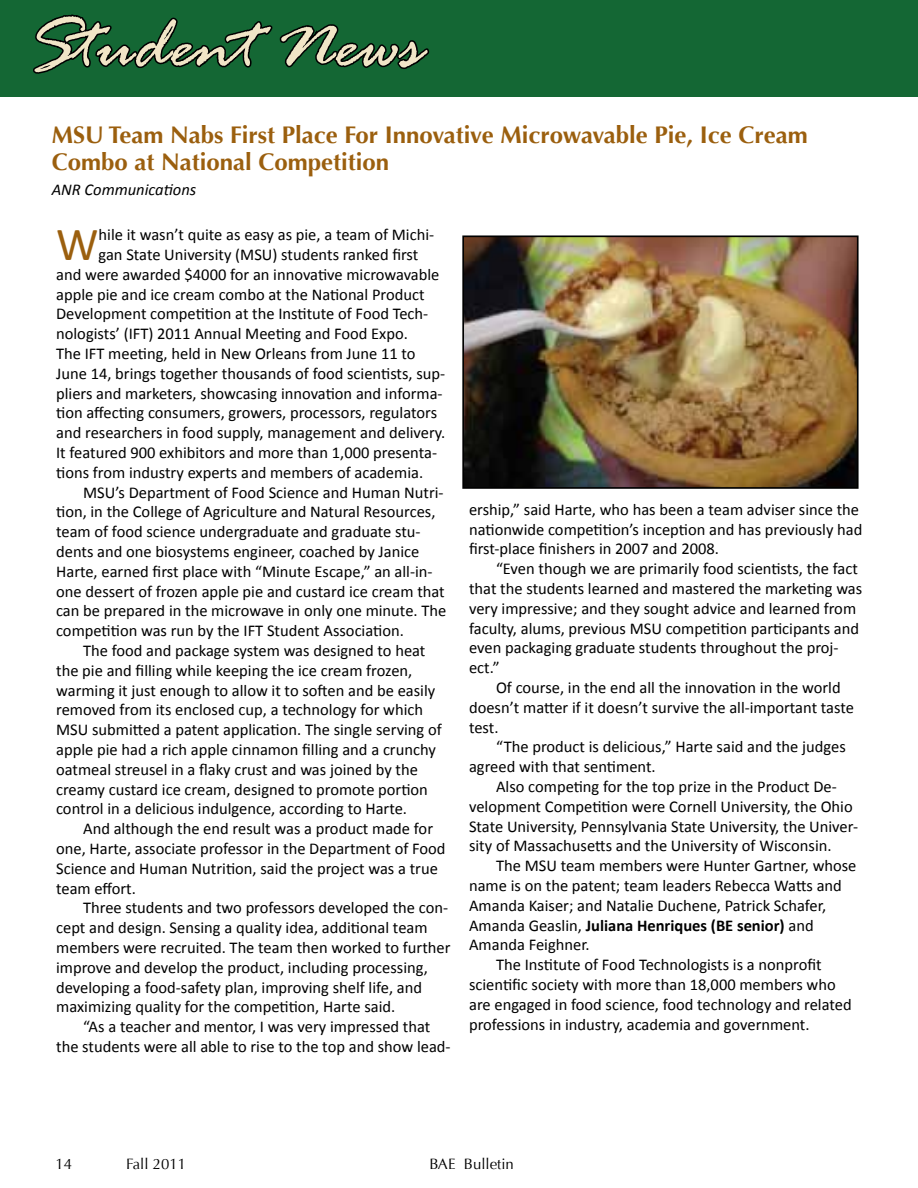
<style>
.page{position:relative;width:918px;height:1188px;background:#fff}
.page>*{position:absolute;margin:0;border:0;box-sizing:border-box;transform-origin:0 0}
.t1{font:italic 78px "Rage";color:#f1e5c7}
.t2{font:47.7px "Calibri";color:#9b5f0e}
.t3{font:700 24px/27px "Optima";color:#9b5f0e}
.t4{font:16.5px/19.8px "Calibri";color:#000}
.t5{font:700 16.5px "Calibri";color:#000}
.t6{font:italic 16.5px "Calibri";color:#000}
.t7{font:15px "Optima";color:#000}
.s1{font-weight:400}
</style>
<div class="page">
<div style="left:0;top:0;width:918px;height:97px;background:#146734"></div>
<svg style="left:33px;top:14px;width:397px;height:60px"></svg>
<img style="left:465px;top:238px;width:391px;height:248px">
<div style="left:462px;top:235px;width:397px;height:254px;border:2px solid #000"></div>
<h1 class="t1" style="left:25px;top:3px;width:399px">Student News</h1>
<h3 class="t3" style="left:52px;top:122px;width:758px">MSU Team Nabs First Place For Innovative Microwavable Pie, Ice Cream<br>Combo at National Competition</h3>
<p class="t6" style="left:52px;top:179px;width:146px">ANR Communications</p>
<h2 class="t2" style="left:56px;top:215px;width:44px">W</h2>
<p class="t4" style="left:99px;top:224px;width:337px">hile it wasn’t quite as easy as pie, a team of Michi-</p>
<p class="t4" style="left:99px;top:244px;width:321px">gan State University (MSU) students ranked first</p>
<p class="t4" style="left:56px;top:264px;width:385px">and were awarded $4000 for an innovative microwavable</p>
<p class="t4" style="left:56px;top:283px;width:370px">apple pie and ice cream combo at the National Product</p>
<p class="t4" style="left:56px;top:303px;width:374px">Development competition at the Institute of Food Tech-</p>
<p class="t4" style="left:56px;top:323px;width:353px">nologists’ (IFT) 2011 Annual Meeting and Food Expo.</p>
<p class="t4" style="left:56px;top:343px;width:361px">The IFT meeting, held in New Orleans from June 11 to</p>
<p class="t4" style="left:56px;top:363px;width:391px">June 14, brings together thousands of food scientists, sup-</p>
<p class="t4" style="left:56px;top:382px;width:388px">pliers and marketers, showcasing innovation and informa-</p>
<p class="t4" style="left:56px;top:402px;width:383px">tion affecting consumers, growers, processors, regulators</p>
<p class="t4" style="left:56px;top:422px;width:391px">and researchers in food supply, management and delivery.</p>
<p class="t4" style="left:56px;top:442px;width:382px">It featured 900 exhibitors and more than 1,000 presenta-</p>
<p class="t4" style="left:56px;top:462px;width:369px">tions from industry experts and members of academia.</p>
<p class="t4" style="left:83px;top:481px;width:362px">MSU’s Department of Food Science and Human Nutri-</p>
<p class="t4" style="left:56px;top:501px;width:381px">tion, in the College of Agriculture and Natural Resources,</p>
<p class="t4" style="left:56px;top:521px;width:366px">team of food science undergraduate and graduate stu-</p>
<p class="t4" style="left:56px;top:541px;width:365px">dents and one biosystems engineer, coached by Janice</p>
<p class="t4" style="left:56px;top:561px;width:378px">Harte, earned first place with “Minute Escape,” an all-in-</p>
<p class="t4" style="left:56px;top:580px;width:390px">one dessert of frozen apple pie and custard ice cream that</p>
<p class="t4" style="left:56px;top:600px;width:392px">can be prepared in the microwave in only one minute. The</p>
<p class="t4" style="left:56px;top:620px;width:349px">competition was run by the IFT Student Association.</p>
<p class="t4" style="left:83px;top:640px;width:344px">The food and package system was designed to heat</p>
<p class="t4" style="left:56px;top:660px;width:358px">the pie and filling while keeping the ice cream frozen,</p>
<p class="t4" style="left:56px;top:679px;width:381px">warming it just enough to allow it to soften and be easily</p>
<p class="t4" style="left:56px;top:699px;width:369px">removed from its enclosed cup, a technology for which</p>
<p class="t4" style="left:56px;top:719px;width:387px">MSU submitted a patent application. The single serving of</p>
<p class="t4" style="left:56px;top:739px;width:381px">apple pie had a rich apple cinnamon filling and a crunchy</p>
<p class="t4" style="left:56px;top:759px;width:363px">oatmeal streusel in a flaky crust and was joined by the</p>
<p class="t4" style="left:56px;top:778px;width:373px">creamy custard ice cream, designed to promote portion</p>
<p class="t4" style="left:56px;top:798px;width:352px">control in a delicious indulgence, according to Harte.</p>
<p class="t4" style="left:83px;top:818px;width:351px">And although the end result was a product made for</p>
<p class="t4" style="left:56px;top:838px;width:391px">one, Harte, associate professor in the Department of Food</p>
<p class="t4" style="left:56px;top:858px;width:383px">Science and Human Nutrition, said the project was a true</p>
<p class="t4" style="left:56px;top:877px;width:81px">team effort.</p>
<p class="t4" style="left:83px;top:897px;width:366px">Three students and two professors developed the con-</p>
<p class="t4" style="left:56px;top:917px;width:373px">cept and design. Sensing a quality idea, additional team</p>
<p class="t4" style="left:56px;top:937px;width:396px">members were recruited. The team then worked to further</p>
<p class="t4" style="left:56px;top:957px;width:373px">improve and develop the product, including processing,</p>
<p class="t4" style="left:56px;top:976px;width:367px">developing a food-safety plan, improving shelf life, and</p>
<p class="t4" style="left:56px;top:996px;width:341px">maximizing quality for the competition, Harte said.</p>
<p class="t4" style="left:83px;top:1016px;width:349px">“As a teacher and mentor, I was very impressed that</p>
<p class="t4" style="left:56px;top:1036px;width:396px">the students were all able to rise to the top and show lead-</p>
<p class="t4" style="left:469px;top:499px;width:395px">ership,” said Harte, who has been a team adviser since the nationwide competition’s inception and has previously had first-place finishers in 2007 and 2008.</p>
<p class="t4" style="left:469px;top:558px;width:395px;text-indent:27px">“Even though we are primarily food scientists, the fact that the students learned and mastered the marketing was very impressive; and they sought advice and learned from faculty, alums, previous MSU competition participants and even packaging graduate students throughout the proj&shy;ect.”</p>
<p class="t4" style="left:469px;top:677px;width:386px;text-indent:27px">Of course, in the end all the innovation in the world doesn’t matter if it doesn’t survive the all-important taste test.</p>
<p class="t4" style="left:469px;top:736px;width:378px;text-indent:27px">“The product is delicious,” Harte said and the judges agreed with that sentiment.</p>
<p class="t4" style="left:469px;top:776px;width:391px;text-indent:27px">Also competing for the top prize in the Product De&shy;velopment Competition were Cornell University, the Ohio State University, Pennsylvania State University, the Univer&shy;sity of Massachusetts and the University of Wisconsin.</p>
<p class="t4" style="left:496px;top:855px;width:362px">The MSU team members were Hunter Gartner, whose</p>
<p class="t4" style="left:469px;top:875px;width:374px">name is on the patent; team leaders Rebecca Watts and</p>
<p class="t4" style="left:469px;top:895px;width:359px">Amanda Kaiser; and Natalie Duchene, Patrick Schafer,</p>
<p class="t5" style="left:469px;top:915px;width:346px"><span class="s1">Amanda Geaslin,</span> Juliana Henriques (BE senior) <span class="s1">and</span></p>
<p class="t4" style="left:469px;top:934px;width:122px">Amanda Feighner.</p>
<p class="t4" style="left:496px;top:954px;width:327px">The Institute of Food Technologists is a nonprofit</p>
<p class="t4" style="left:469px;top:974px;width:368px">scientific society with more than 18,000 members who</p>
<p class="t4" style="left:469px;top:994px;width:384px">are engaged in food science, food technology and related</p>
<p class="t4" style="left:469px;top:1013px;width:342px">professions in industry, academia and government.</p>
<p class="t7" style="left:55px;top:1155px;width:18px">14</p>
<p class="t7" style="left:126px;top:1155px;width:62px">Fall 2011</p>
<p class="t7" style="left:429px;top:1155px;width:86px">BAE Bulletin</p>
</div>
